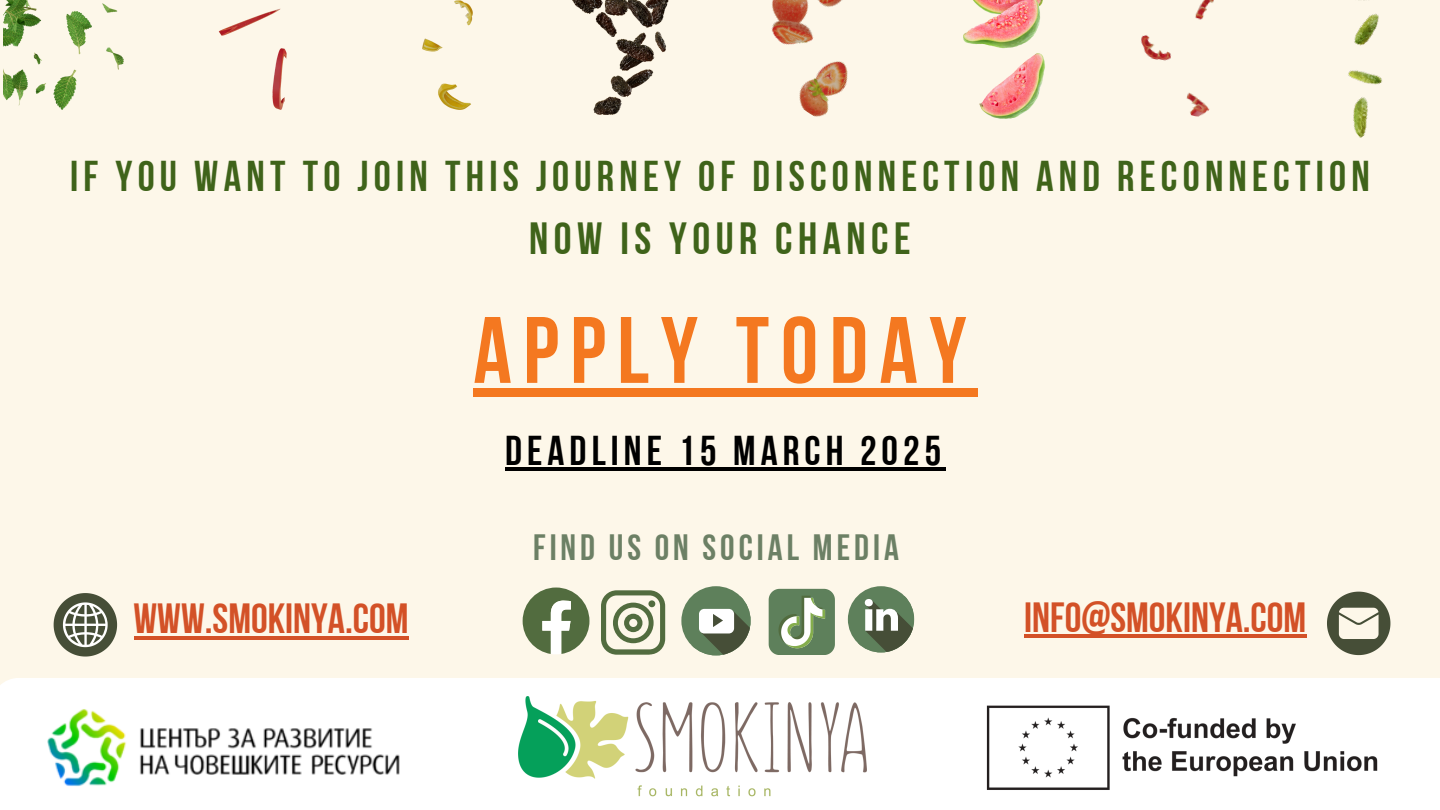
<style>
.page{position:relative;width:1440px;height:810px;background:#fdf7e9}
.page>*{position:absolute;margin:0;border:0;box-sizing:border-box;transform-origin:0 0}
.t1{font:94.1px "Bebas Neue Cyrillic";letter-spacing:.12em;color:#f47820}
.t2{font:45px "Bebas Neue Cyrillic";letter-spacing:.12em;color:#3f631a}
.t3{font:43px "Bebas Neue Cyrillic";letter-spacing:.12em;color:#3f631a}
.t4{font:42.1px "Bebas Neue Cyrillic";color:#d35127}
.t5{font:41.6px "Bebas Neue Cyrillic";letter-spacing:.12em;color:#000}
.t6{font:36.5px "Bebas Neue Cyrillic";letter-spacing:.11em;color:#6c8065}
</style>
<div class="page">
<svg style="left:523px;top:588px;width:66px;height:66px"></svg>
<div style="left:681px;top:586px;width:70px;height:69px;background:#5e805b;border-radius:50%"></div>
<svg style="left:692px;top:596px;width:59px;height:60px"></svg>
<svg style="left:769px;top:589px;width:66px;height:66px;background:#7c9875"></svg>
<div style="left:848px;top:586px;width:66px;height:66px;background:#5e805b;border-radius:50%"></div>
<svg style="left:858px;top:596px;width:57px;height:57px"></svg>
<svg style="left:54px;top:593px;width:63px;height:64px"></svg>
<hr style="left:134px;top:636px;width:275px;height:3px;background:#d35127">
<div style="left:0;top:678px;width:1440px;height:132px;background:#fff"></div>
<img style="left:519px;top:697px;width:347px;height:103px">
<img style="left:1141px;top:0;width:73px;height:117px">
<img style="left:422px;top:0;width:51px;height:109px">
<img style="left:218px;top:8px;width:69px;height:102px">
<img style="left:3px;top:0;width:121px;height:109px">
<img style="left:771px;top:0;width:77px;height:117px">
<img style="left:572px;top:0;width:97px;height:114px">
<img style="left:963px;top:0;width:82px;height:119px">
<img style="left:1348px;top:0;width:34px;height:138px">
<img style="left:47px;top:709px;width:353px;height:79px">
<img style="left:984px;top:704px;width:423px;height:88px">
<svg style="left:1327px;top:592px;width:63px;height:63px"></svg>
<hr style="left:1024px;top:634px;width:282px;height:4px;background:#d35127">
<svg style="left:601px;top:590px;width:64px;height:65px"></svg>
<div style="left:473px;top:388px;width:505px;height:9px;background:#f47820"></div>
<hr style="left:505px;top:467px;width:441px;height:4px;background:#000">
<p class="t3" style="left:70px;top:159px;width:1301px">IF YOU WANT TO JOIN THIS JOURNEY OF DISCONNECTION AND RECONNECTION</p>
<p class="t2" style="left:529px;top:220px;width:383px">NOW IS YOUR CHANCE</p>
<p class="t1" style="left:473px;top:312px;width:495px">APPLY TODAY</p>
<p class="t5" style="left:505px;top:433px;width:437px">DEADLINE 15 MARCH 2025</p>
<p class="t6" style="left:533px;top:532px;width:367px">FIND US ON SOCIAL MEDIA</p>
<p class="t4" style="left:134px;top:602px;width:276px">WWW.SMOKINYA.COM</p>
<p class="t4" style="left:1024px;top:600px;width:284px">INFO@SMOKINYA.COM</p>
</div>
